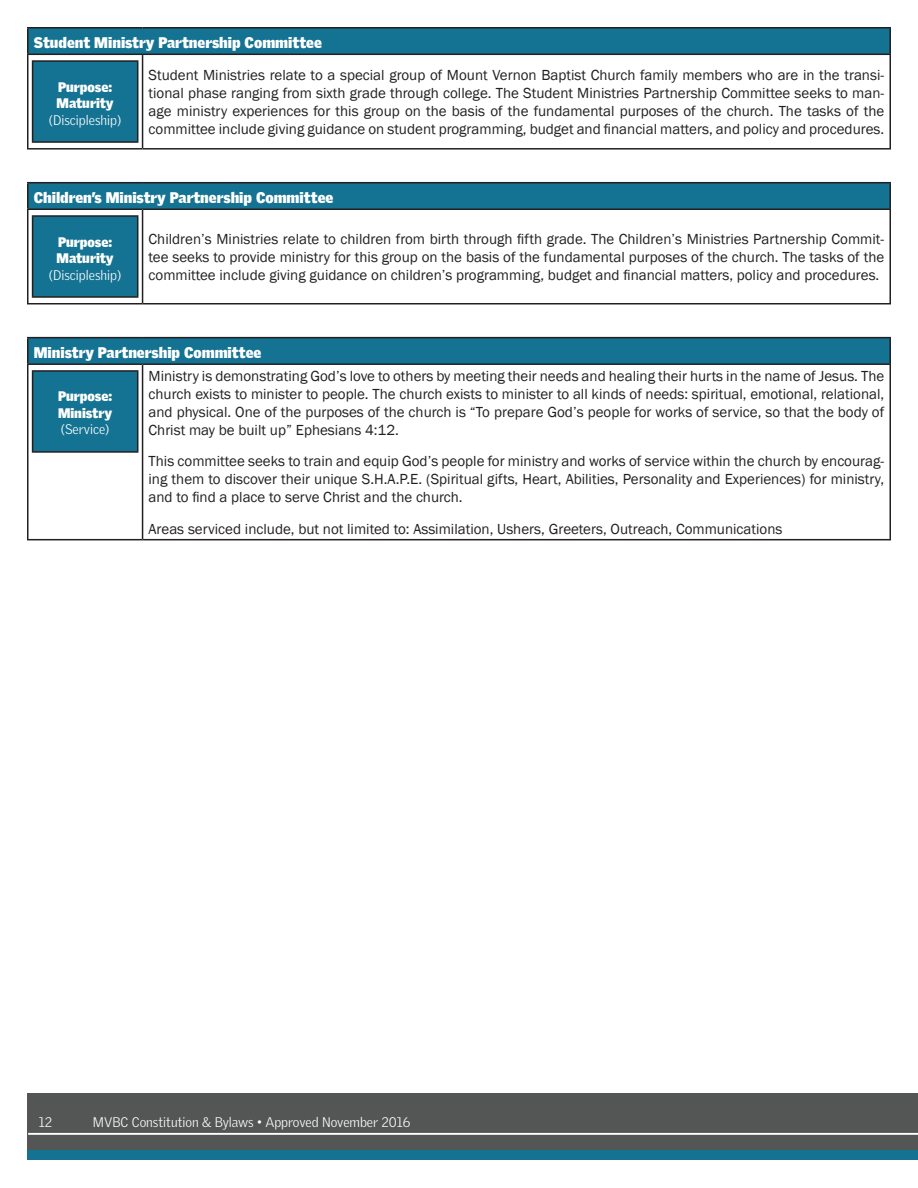
<style>
.page{position:relative;width:918px;height:1188px;background:#fff}
.page>*{position:absolute;margin:0;border:0;box-sizing:border-box;transform-origin:0 0}
.t1{font:15px/18px "Franklin Gothic";color:#231f20;text-align:justify}
.t2{font:900 15px "Griffith Gothic";color:#fff}
.t3{font:300 13.5px "Griffith Gothic";color:#fff}
.t4{font:900 13.5px/16.5px "Griffith Gothic";color:#fff}
</style>
<div class="page">
<div style="left:27px;top:1133px;width:891px;height:27px;background:#147292"></div>
<div style="left:27px;top:1093px;width:891px;height:57px;background:#545555"></div>
<hr style="left:28px;top:1133px;width:890px;height:2px;background:#fff">
<div style="left:28px;top:28px;width:862px;height:26px;background:#147292"></div>
<hr style="left:27px;top:27px;width:116px;height:1px;background:#231f20">
<hr style="left:27px;top:28px;width:2px;height:26px;background:#231f20">
<hr style="left:143px;top:27px;width:748px;height:1px;background:#231f20">
<svg style="left:890px;top:28px;width:1px;height:26px"></svg>
<hr style="left:27px;top:54px;width:116px;height:1px;background:#231f20">
<hr style="left:27px;top:55px;width:2px;height:93px;background:#231f20">
<hr style="left:143px;top:54px;width:748px;height:1px;background:#231f20">
<hr style="left:142px;top:55px;width:1px;height:93px;background:#231f20">
<hr style="left:890px;top:55px;width:1px;height:93px;background:#231f20">
<hr style="left:27px;top:148px;width:116px;height:2px;background:#231f20">
<hr style="left:143px;top:148px;width:748px;height:2px;background:#231f20">
<div style="left:33px;top:61px;width:105px;height:81px;background:#147292"></div>
<hr style="left:32px;top:60px;width:106px;height:2px;background:#231f20">
<hr style="left:32px;top:62px;width:1px;height:79px;background:#231f20">
<hr style="left:137px;top:62px;width:1px;height:79px;background:#231f20">
<hr style="left:32px;top:141px;width:106px;height:2px;background:#231f20">
<div style="left:28px;top:183px;width:862px;height:26px;background:#147292"></div>
<hr style="left:27px;top:182px;width:116px;height:1px;background:#231f20">
<hr style="left:27px;top:183px;width:2px;height:25px;background:#231f20">
<hr style="left:143px;top:182px;width:748px;height:1px;background:#231f20">
<svg style="left:890px;top:183px;width:1px;height:25px"></svg>
<hr style="left:27px;top:208px;width:116px;height:2px;background:#231f20">
<hr style="left:27px;top:210px;width:2px;height:93px;background:#231f20">
<hr style="left:143px;top:208px;width:748px;height:2px;background:#231f20">
<hr style="left:142px;top:210px;width:1px;height:93px;background:#231f20">
<hr style="left:890px;top:210px;width:1px;height:93px;background:#231f20">
<hr style="left:27px;top:303px;width:116px;height:1px;background:#231f20">
<hr style="left:143px;top:303px;width:748px;height:1px;background:#231f20">
<div style="left:33px;top:216px;width:105px;height:81px;background:#147292"></div>
<hr style="left:32px;top:215px;width:106px;height:2px;background:#231f20">
<hr style="left:32px;top:217px;width:1px;height:79px;background:#231f20">
<hr style="left:137px;top:217px;width:1px;height:79px;background:#231f20">
<hr style="left:32px;top:296px;width:106px;height:2px;background:#231f20">
<div style="left:28px;top:338px;width:862px;height:26px;background:#147292"></div>
<hr style="left:27px;top:337px;width:116px;height:1px;background:#231f20">
<hr style="left:27px;top:338px;width:2px;height:25px;background:#231f20">
<hr style="left:143px;top:337px;width:748px;height:1px;background:#231f20">
<svg style="left:890px;top:338px;width:1px;height:25px"></svg>
<hr style="left:27px;top:363px;width:116px;height:2px;background:#231f20">
<hr style="left:27px;top:365px;width:2px;height:174px;background:#231f20">
<hr style="left:143px;top:363px;width:748px;height:2px;background:#231f20">
<hr style="left:142px;top:365px;width:1px;height:174px;background:#231f20">
<hr style="left:890px;top:365px;width:1px;height:174px;background:#231f20">
<hr style="left:27px;top:539px;width:116px;height:1px;background:#231f20">
<hr style="left:143px;top:539px;width:748px;height:1px;background:#231f20">
<div style="left:33px;top:371px;width:105px;height:81px;background:#147292"></div>
<hr style="left:32px;top:370px;width:106px;height:2px;background:#231f20">
<hr style="left:32px;top:372px;width:1px;height:79px;background:#231f20">
<hr style="left:137px;top:372px;width:1px;height:79px;background:#231f20">
<hr style="left:32px;top:451px;width:106px;height:2px;background:#231f20">
<p class="t2" style="left:34px;top:37px;width:290px">Student Ministry Partnership Committee</p>
<p class="t4" style="left:57px;top:80px;width:59px">Purpose:<br>Maturity</p>
<p class="t3" style="left:49px;top:114px;width:74px">(Discipleship)</p>
<p class="t1" style="left:149px;top:67px;width:737px">Student Ministries relate to a special group of Mount Vernon Baptist Church family members who are in the transi&shy;tional phase ranging from sixth grade through college. The Student Ministries Partnership Committee seeks to man&shy;age ministry experiences for this group on the basis of the fundamental purposes of the church. The tasks of the committee include giving guidance on student programming, budget and financial matters, and policy and procedures.</p>
<p class="t2" style="left:34px;top:192px;width:301px">Children’s Ministry Partnership Committee</p>
<p class="t4" style="left:57px;top:234px;width:59px">Purpose:<br>Maturity</p>
<p class="t3" style="left:49px;top:269px;width:74px">(Discipleship)</p>
<p class="t1" style="left:149px;top:230px;width:737px">Children’s Ministries relate to children from birth through fifth grade. The Children’s Ministries Partnership Commit&shy;tee seeks to provide ministry for this group on the basis of the fundamental purposes of the church. The tasks of the committee include giving guidance on children’s programming, budget and financial matters, policy and procedures.</p>
<p class="t2" style="left:34px;top:347px;width:229px">Ministry Partnership Committee</p>
<p class="t4" style="left:58px;top:389px;width:56px">Purpose:<br>Ministry</p>
<p class="t3" style="left:61px;top:424px;width:50px">(Service)</p>
<p class="t1" style="left:149px;top:367px;width:737px">Ministry is demonstrating God’s love to others by meeting their needs and healing their hurts in the name of Jesus. The church exists to minister to people. The church exists to minister to all kinds of needs: spiritual, emotional, relational, and physical. One of the purposes of the church is “To prepare God’s people for works of service, so that the body of Christ may be built up” Ephesians 4:12.</p>
<p class="t1" style="left:149px;top:453px;width:737px">This committee seeks to train and equip God’s people for ministry and works of service within the church by encourag&shy;ing them to discover their unique S.H.A.P.E. (Spiritual gifts, Heart, Abilities, Personality and Experiences) for ministry, and to find a place to serve Christ and the church.</p>
<p class="t1" style="left:149px;top:520px;width:635px">Areas serviced include, but not limited to: Assimilation, Ushers, Greeters, Outreach, Communications</p>
<p class="t3" style="left:39px;top:1117px;width:15px">12</p>
<p class="t3" style="left:93px;top:1117px;width:319px">MVBC Constitution &amp; Bylaws • Approved November 2016</p>
</div>
